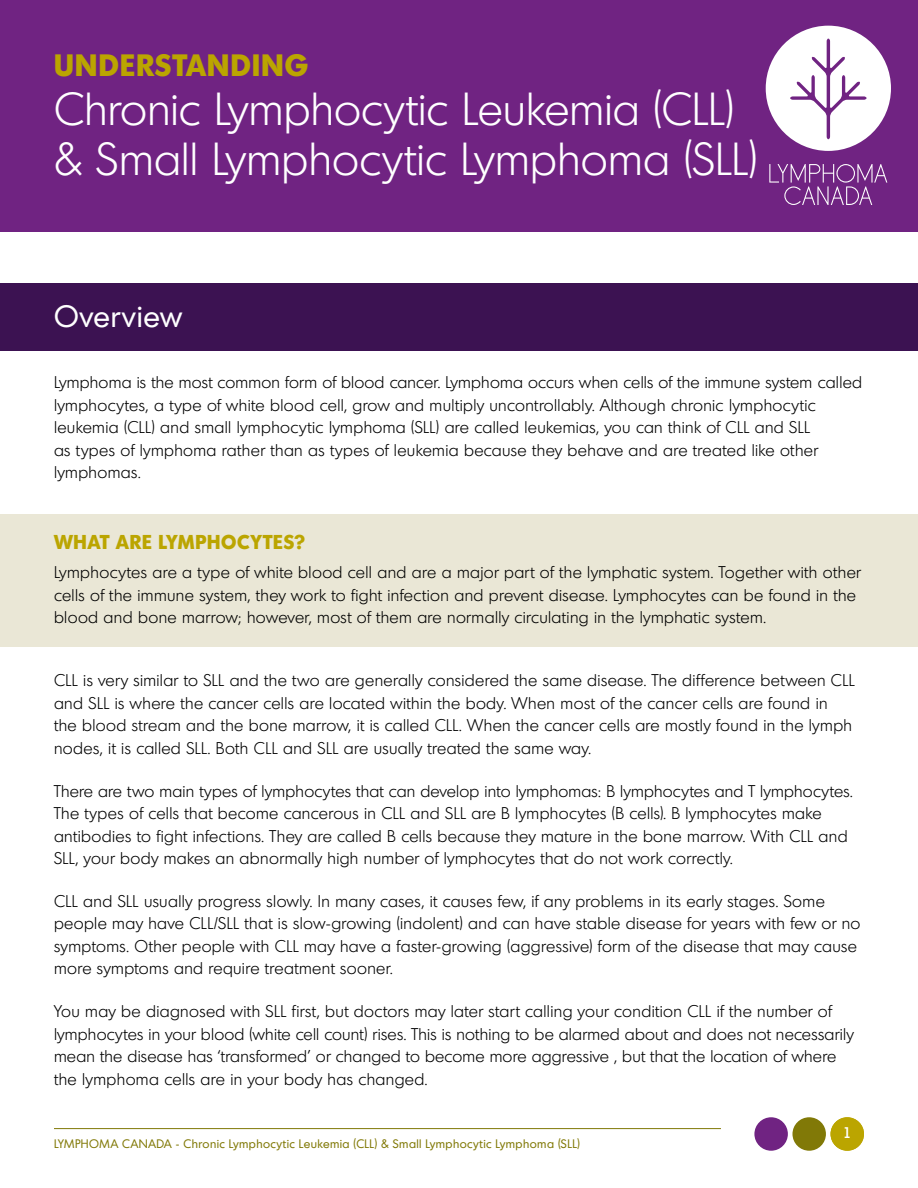
<style>
.page{position:relative;width:918px;height:1188px;background:#fff}
.page>*{position:absolute;margin:0;border:0;box-sizing:border-box;transform-origin:0 0}
.t1{font:300 45px/49.5px "Montreal Serial";letter-spacing:.005em;color:#fff}
.t2{font:800 30px "Montreal Serial";letter-spacing:.04em;color:#bba500}
.t3{font:30px "Montreal Serial";letter-spacing:.03em;color:#fff}
.t4{font:800 19.5px "Montreal Serial";letter-spacing:.04em;color:#bba500}
.t5{font:300 16.5px/22.5px "Montreal Serial";letter-spacing:.025em;color:#000}
.t6{font:500 15px "Montreal Serial";color:#fff}
.t7{font:12px "Montreal Serial";letter-spacing:.035em;color:#817907}
</style>
<div class="page">
<div style="left:0;top:0;width:918px;height:232px;background:#702382"></div>
<div style="left:754px;top:1117px;width:34px;height:34px;background:#702382;border-radius:50%"></div>
<div style="left:792px;top:1117px;width:34px;height:34px;background:#817907;border-radius:50%"></div>
<div style="left:831px;top:1117px;width:33px;height:34px;background:#bba500;border-radius:50%"></div>
<hr style="left:54px;top:1128px;width:667px;height:1px;background:#817907">
<svg style="left:769px;top:164px;width:118px;height:41px"></svg>
<svg style="left:766px;top:26px;width:125px;height:125px"></svg>
<div style="left:0;top:284px;width:918px;height:67px;background:#3c1252"></div>
<div style="left:0;top:515px;width:918px;height:58px;background:#eae7d6"></div>
<div style="left:0;top:546px;width:918px;height:101px;background:#eae7d6"></div>
<h2 class="t2" style="left:54px;top:45px;width:256px">UNDERSTANDING</h2>
<h1 class="t1" style="left:54px;top:84px;width:705px">Chronic Lymphocytic Leukemia (CLL) &amp; Small Lymphocytic Lymphoma (SLL)</h1>
<h2 class="t3" style="left:54px;top:297px;width:130px">Overview</h2>
<p class="t5" style="left:54px;top:371px;width:810px">Lymphoma is the most common form of blood cancer. Lymphoma occurs when cells of the immune system called lymphocytes, a type of white blood cell, grow and multiply uncontrollably. Although chronic lymphocytic leukemia (CLL) and small lymphocytic lymphoma (SLL) are called leukemias, you can think of CLL and SLL<br>as types of lymphoma rather than as types of leukemia because they behave and are treated like other lymphomas.</p>
<p class="t4" style="left:54px;top:529px;width:253px">WHAT ARE LYMPHOCYTES?</p>
<p class="t5" style="left:54px;top:561px;width:808px">Lymphocytes are a type of white blood cell and are a major part of the lymphatic system. Together with other cells of the immune system, they work to fight infection and prevent disease. Lymphocytes can be found in the blood and bone marrow; however, most of them are normally circulating in the lymphatic system.</p>
<p class="t5" style="left:54px;top:669px;width:802px">CLL is very similar to SLL and the two are generally considered the same disease. The difference between CLL and SLL is where the cancer cells are located within the body. When most of the cancer cells are found in<br>the blood stream and the bone marrow, it is called CLL. When the cancer cells are mostly found in the lymph nodes, it is called SLL. Both CLL and SLL are usually treated the same way.</p>
<p class="t5" style="left:54px;top:779px;width:800px">There are two main types of lymphocytes that can develop into lymphomas: B lymphocytes and T lymphocytes.<br>The types of cells that become cancerous in CLL and SLL are B lymphocytes (B cells). B lymphocytes make antibodies to fight infections. They are called B cells because they mature in the bone marrow. With CLL and SLL, your body makes an abnormally high number of lymphocytes that do not work correctly.</p>
<p class="t5" style="left:54px;top:890px;width:808px">CLL and SLL usually progress slowly. In many cases, it causes few, if any problems in its early stages. Some people may have CLL/SLL that is slow-growing (indolent) and can have stable disease for years with few or no symptoms. Other people with CLL may have a faster-growing (aggressive) form of the disease that may cause more symptoms and require treatment sooner.</p>
<p class="t5" style="left:54px;top:1000px;width:801px">You may be diagnosed with SLL first, but doctors may later start calling your condition CLL if the number of lymphocytes in your blood (white cell count) rises. This is nothing to be alarmed about and does not necessarily mean the disease has ‘transformed’ or changed to become more aggressive , but that the location of where the lymphoma cells are in your body has changed.</p>
<p class="t7" style="left:54px;top:1136px;width:528px">LYMPHOMA CANADA - Chronic Lymphocytic Leukemia (CLL) &amp; Small Lymphocytic Lymphoma (SLL)</p>
<p class="t6" style="left:843px;top:1123px;width:10px">1</p>
</div>
